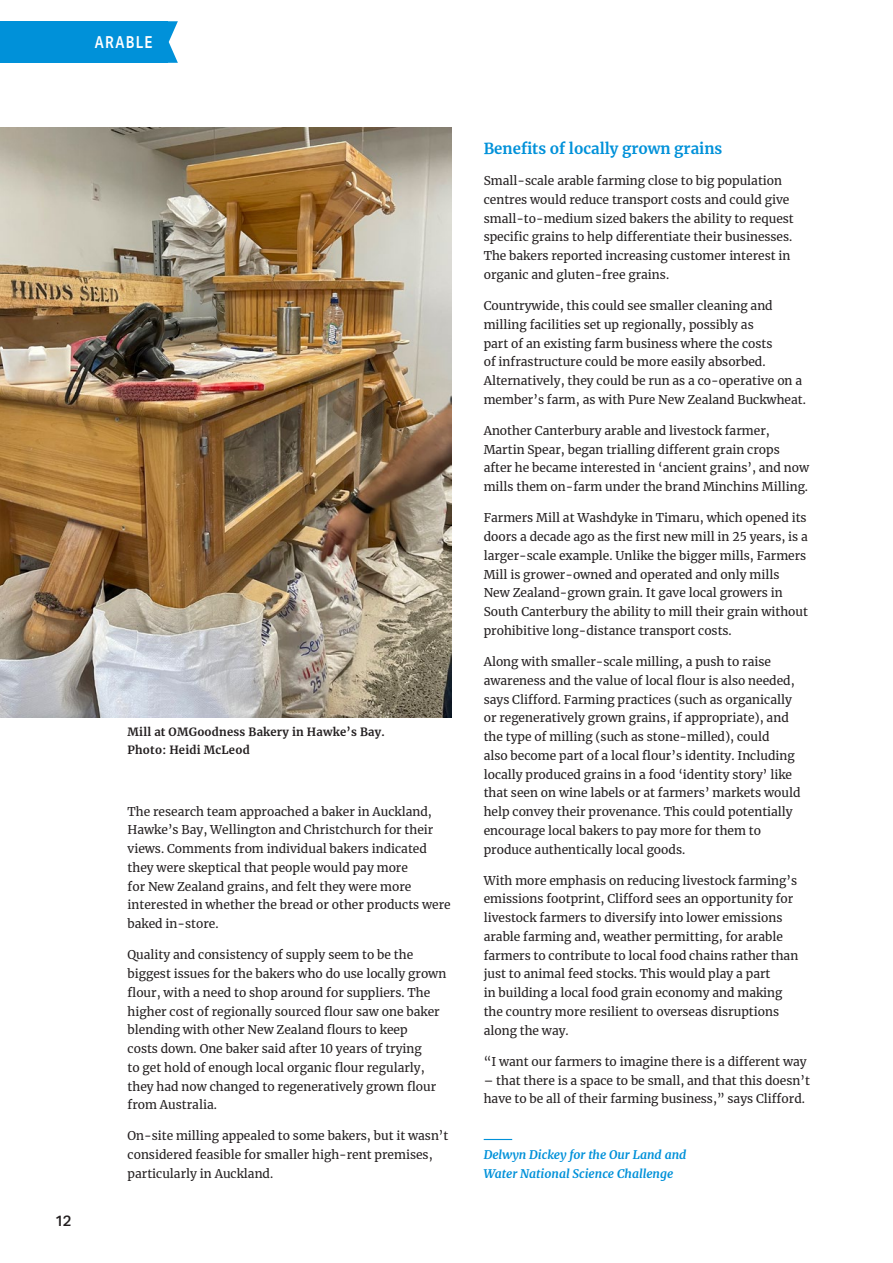
<style>
.page{position:relative;width:893px;height:1263px;background:#fff}
.page>*{position:absolute;margin:0;border:0;box-sizing:border-box;transform-origin:0 0}
.t1{font:500 16.5px "Aktiv Grotesk Cd";letter-spacing:.075em;color:#fff}
.s1{font:700 15px "Merriweather";color:#0091d9}
.t2{font:500 15px "Aktiv Grotesk";color:#231f20}
.b1{font:12px/18.8px "Merriweather";color:#231f20}
.author{font:italic 700 12px/18.8px "Merriweather";color:#0091d9}
.t3{font:700 11.25px/17.2px "Merriweather";letter-spacing:.02em;color:#231f20}
</style>
<div class="page">
<img style="left:0;top:128px;width:452px;height:589px">
<svg style="left:484px;top:1139px;width:28px;height:1px"></svg>
<svg style="left:167px;top:21px;width:11px;height:42px"></svg>
<div style="left:0;top:21px;width:167px;height:42px;background:#0091d9"></div>
<p class="t1" style="left:95px;top:32px;width:59px">ARABLE</p>
<p class="t2" style="left:56px;top:1212px;width:17px">12</p>
<p class="t3" style="left:128px;top:723px;width:259px">Mill at OMGoodness Bakery in Hawke’s Bay.<br>Photo: Heidi McLeod</p>
<p class="b1" style="left:128px;top:801px;width:325px">The research team approached a baker in Auckland, Hawke’s Bay, Wellington and Christchurch for their views. Comments from individual bakers indicated they were skeptical that people would pay more<br>for New Zealand grains, and felt they were more interested in whether the bread or other products were baked in-store.</p>
<p class="b1" style="left:128px;top:945px;width:320px">Quality and consistency of supply seem to be the biggest issues for the bakers who do use locally grown flour, with a need to shop around for suppliers. The higher cost of regionally sourced flour saw one baker blending with other New Zealand flours to keep<br>costs down. One baker said after 10 years of trying<br>to get hold of enough local organic flour regularly, they had now changed to regeneratively grown flour from Australia.</p>
<p class="b1" style="left:128px;top:1126px;width:322px">On-site milling appealed to some bakers, but it wasn’t considered feasible for smaller high-rent premises, particularly in Auckland.</p>
<p class="s1" style="left:484px;top:138px;width:240px">Benefits of locally grown grains</p>
<p class="b1" style="left:484px;top:171px;width:312px">Small-scale arable farming close to big population centres would reduce transport costs and could give small-to-medium sized bakers the ability to request specific grains to help differentiate their businesses.<br>The bakers reported increasing customer interest in organic and gluten-free grains.</p>
<p class="b1" style="left:484px;top:296px;width:324px">Countrywide, this could see smaller cleaning and milling facilities set up regionally, possibly as<br>part of an existing farm business where the costs<br>of infrastructure could be more easily absorbed.<br>Alternatively, they could be run as a co-operative on a member’s farm, as with Pure New Zealand Buckwheat.</p>
<p class="b1" style="left:484px;top:421px;width:327px">Another Canterbury arable and livestock farmer, Martin Spear, began trialling different grain crops after he became interested in ‘ancient grains’, and now mills them on-farm under the brand Minchins Milling.</p>
<p class="b1" style="left:484px;top:508px;width:326px">Farmers Mill at Washdyke in Timaru, which opened its doors a decade ago as the first new mill in 25 years, is a larger-scale example. Unlike the bigger mills, Farmers Mill is grower-owned and operated and only mills New Zealand-grown grain. It gave local growers in South Canterbury the ability to mill their grain without prohibitive long-distance transport costs.</p>
<p class="b1" style="left:484px;top:652px;width:318px">Along with smaller-scale milling, a push to raise awareness and the value of local flour is also needed, says Clifford. Farming practices (such as organically or regeneratively grown grains, if appropriate), and the type of milling (such as stone-milled), could<br>also become part of a local flour’s identity. Including locally produced grains in a food ‘identity story’ like that seen on wine labels or at farmers’ markets would help convey their provenance. This could potentially encourage local bakers to pay more for them to produce authentically local goods.</p>
<p class="b1" style="left:484px;top:870px;width:316px">With more emphasis on reducing livestock farming’s emissions footprint, Clifford sees an opportunity for livestock farmers to diversify into lower emissions arable farming and, weather permitting, for arable farmers to contribute to local food chains rather than just to animal feed stocks. This would play a part<br>in building a local food grain economy and making the country more resilient to overseas disruptions along the way.</p>
<p class="b1" style="left:484px;top:1052px;width:324px">“I want our farmers to imagine there is a different way</p>
<p class="b1" style="left:484px;top:1070px;width:328px">– that there is a space to be small, and that this doesn’t have to be all of their farming business,” says Clifford.</p>
<p class="author" style="left:484px;top:1145px;width:204px">Delwyn Dickey for the Our Land and<br>Water National Science Challenge</p>
</div>
